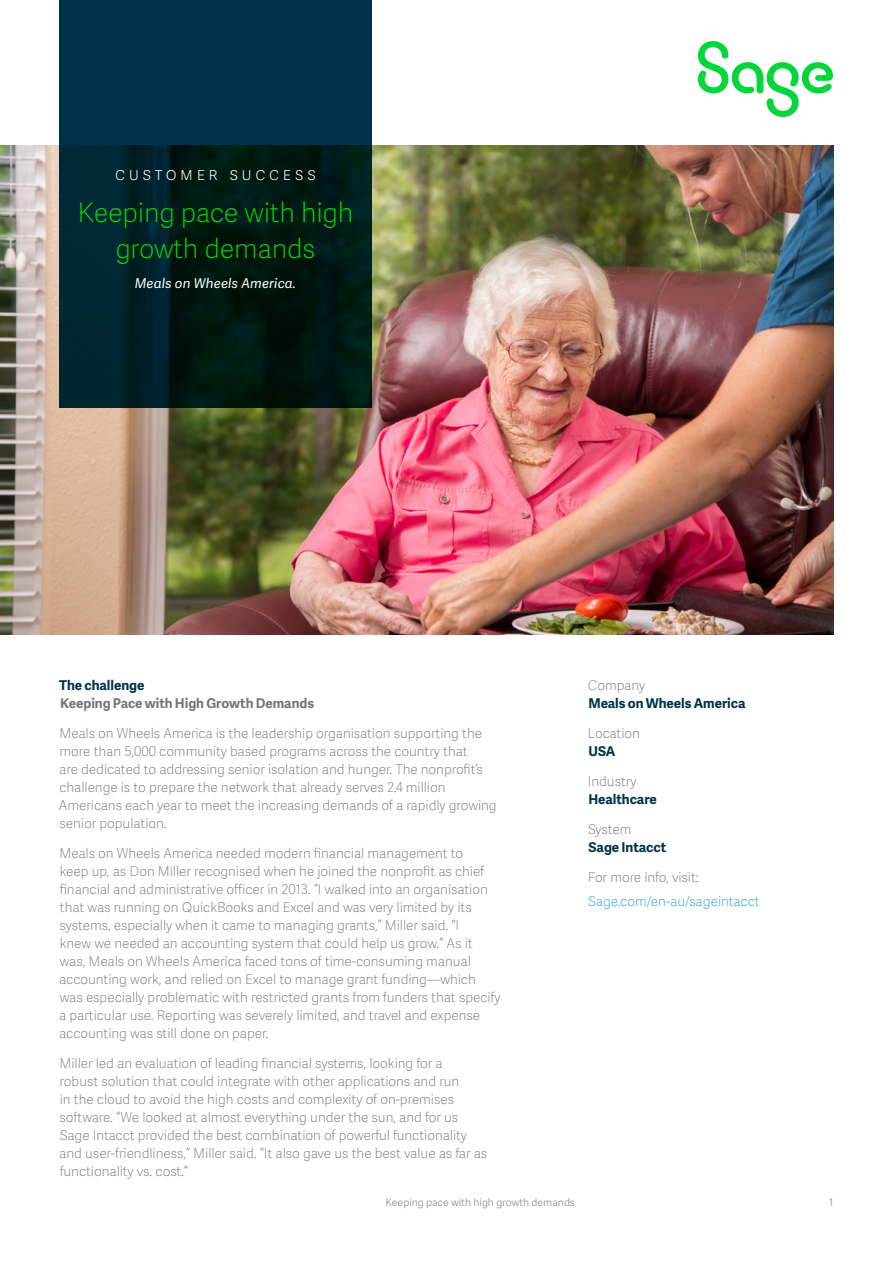
<style>
.page{position:relative;width:893px;height:1263px;background:#fff}
.page>*{position:absolute;margin:0;border:0;box-sizing:border-box;transform-origin:0 0}
.Boxed_Header__Short{font:27px/36px "Adelle Sans SAGE Th";letter-spacing:-.01em;color:#00dc00;text-align:center}
.Boxed_Title___Short{font:18px "Adelle Sans SAGE Th";letter-spacing:.2em;color:#fff}
.Body_Copy{font:13.5px/18px "Adelle Sans SAGE Th";letter-spacing:-.005em;color:#75787b}
.Body_Copy-2{font:700 13.5px/18px "Adelle Sans SAGE";letter-spacing:-.005em;color:#003349}
.Body_Copy-3{font:13.5px/24px "Adelle Sans SAGE Th";letter-spacing:-.005em;color:#28a3da}
.Body_Copy-4{font:700 13.5px "Adelle Sans SAGE";letter-spacing:-.005em;color:#75787b}
.Boxed_Descriptor___S{font:italic 13.5px "Adelle Sans SAGE";letter-spacing:.01em;color:#fff}
.Body_Bold_SubHead{font:700 13.5px "Adelle Sans SAGE";letter-spacing:-.005em;color:#003349}
.Running_Footer_Text{font:10.5px "Adelle Sans SAGE Lt";letter-spacing:-.005em;color:#888b8d}
.s1{font-family:"Adelle Sans SAGE Th";font-weight:400;color:#75787b}
.s2{font-family:"Adelle Sans SAGE";font-weight:700;color:#003349}
.s3{color:#75787b}
</style>
<div class="page">
<img style="left:0;top:146px;width:833px;height:488px">
<svg style="left:59px;top:0;width:312px;height:407px;background:#00242b"></svg>
<img style="left:698px;top:42px;width:134px;height:75px">
<p class="Boxed_Title___Short" style="left:115px;top:161px;width:202px">customer success</p>
<p class="Boxed_Header__Short" style="left:77px;top:194px;width:277px">Keeping pace with high growth demands</p>
<p class="Boxed_Descriptor___S" style="left:135px;top:274px;width:163px">Meals on Wheels America.</p>
<p class="Body_Bold_SubHead" style="left:59px;top:675px;width:87px">The challenge</p>
<p class="Body_Copy-4" style="left:60px;top:693px;width:256px">Keeping Pace with High Growth Demands</p>
<p class="Body_Copy" style="left:59px;top:724px;width:439px">Meals on Wheels America is the leadership organisation supporting the more than 5,000 community based programs across the country that<br>are dedicated to addressing senior isolation and hunger. The nonprofit’s challenge is to prepare the network that already serves 2.4 million Americans each year to meet the increasing demands of a rapidly growing senior population.</p>
<p class="Body_Copy" style="left:59px;top:844px;width:443px">Meals on Wheels America needed modern financial management to<br>keep up, as Don Miller recognised when he joined the nonprofit as chief financial and administrative officer in 2013. “I walked into an organisation that was running on QuickBooks and Excel and was very limited by its systems, especially when it came to managing grants,” Miller said. “I<br>knew we needed an accounting system that could help us grow.” As it was, Meals on Wheels America faced tons of time-consuming manual accounting work, and relied on Excel to manage grant funding—which was especially problematic with restricted grants from funders that specify a particular use. Reporting was severely limited, and travel and expense accounting was still done on paper.</p>
<p class="Body_Copy" style="left:59px;top:1054px;width:429px">Miller led an evaluation of leading financial systems, looking for a<br>robust solution that could integrate with other applications and run<br>in the cloud to avoid the high costs and complexity of on-premises software. “We looked at almost everything under the sun, and for us Sage Intacct provided the best combination of powerful functionality and user-friendliness,” Miller said. “It also gave us the best value as far as functionality vs. cost.”</p>
<p class="Body_Copy-2" style="left:588px;top:676px;width:159px"><span class="s1">Company<br></span>Meals on Wheels America</p>
<p class="Body_Copy" style="left:588px;top:724px;width:54px">Location<br><span class="s2">USA</span></p>
<p class="Body_Copy-2" style="left:588px;top:772px;width:71px"><span class="s1">Industry<br></span>Healthcare</p>
<p class="Body_Copy-2" style="left:588px;top:819px;width:80px"><span class="s1">System<br></span>Sage Intacct</p>
<p class="Body_Copy-3" style="left:588px;top:865px;width:173px"><span class="s3">For more info, visit:<br></span>Sage.com/en-au/sageintacct</p>
<p class="Running_Footer_Text" style="left:385px;top:1195px;width:191px">Keeping pace with high growth demands</p>
<p class="Running_Footer_Text" style="left:829px;top:1195px;width:6px">1</p>
</div>
